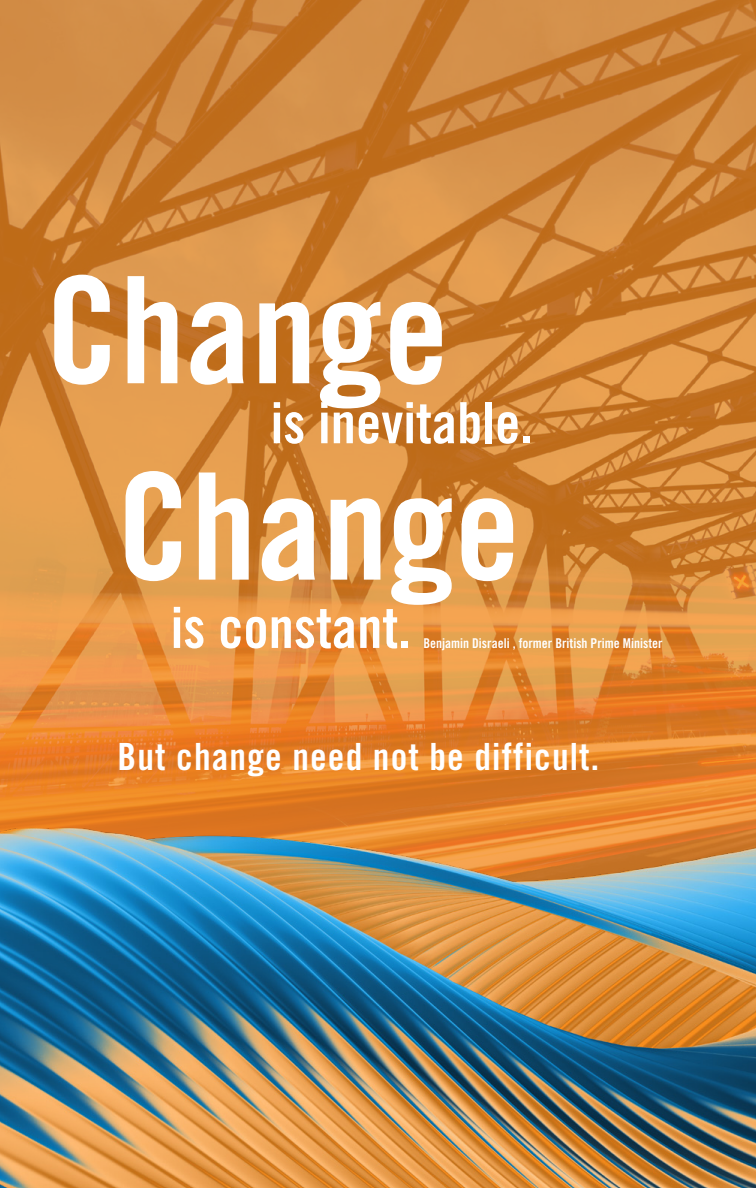
<style>
.page{position:relative;width:756px;height:1188px;background:#fff}
.page>*{position:absolute;margin:0;border:0;box-sizing:border-box;transform-origin:0 0}
.t1{font:148.35px "Trade Gothic LT Std Bd Cn 20";color:#fff}
.t2{font:57px "Trade Gothic LT Std Bd Cn 20";color:#fff}
.t3{font:37.5px "Trade Gothic LT Std Bd Cn 20";letter-spacing:.03em;color:#fff}
.t4{font:13.5px "Trade Gothic LT Std Bd Cn 20";color:#fff}
</style>
<div class="page">
<img style="left:0;top:0;width:756px;height:821px">
<img style="left:0;top:821px;width:756px;height:367px">
<h1 class="t1" style="left:45px;top:240px;width:405px">Change</h1>
<h2 class="t2" style="left:271px;top:388px;width:264px">is inevitable.</h2>
<h1 class="t1" style="left:117px;top:437px;width:405px">Change</h1>
<h2 class="t2" style="left:171px;top:593px;width:242px">is constant.</h2>
<p class="t4" style="left:423px;top:635px;width:241px">Benjamin Disraeli , former British Prime Minister</p>
<h3 class="t3" style="left:118px;top:733px;width:483px">But change need not be difficult.</h3>
</div>
